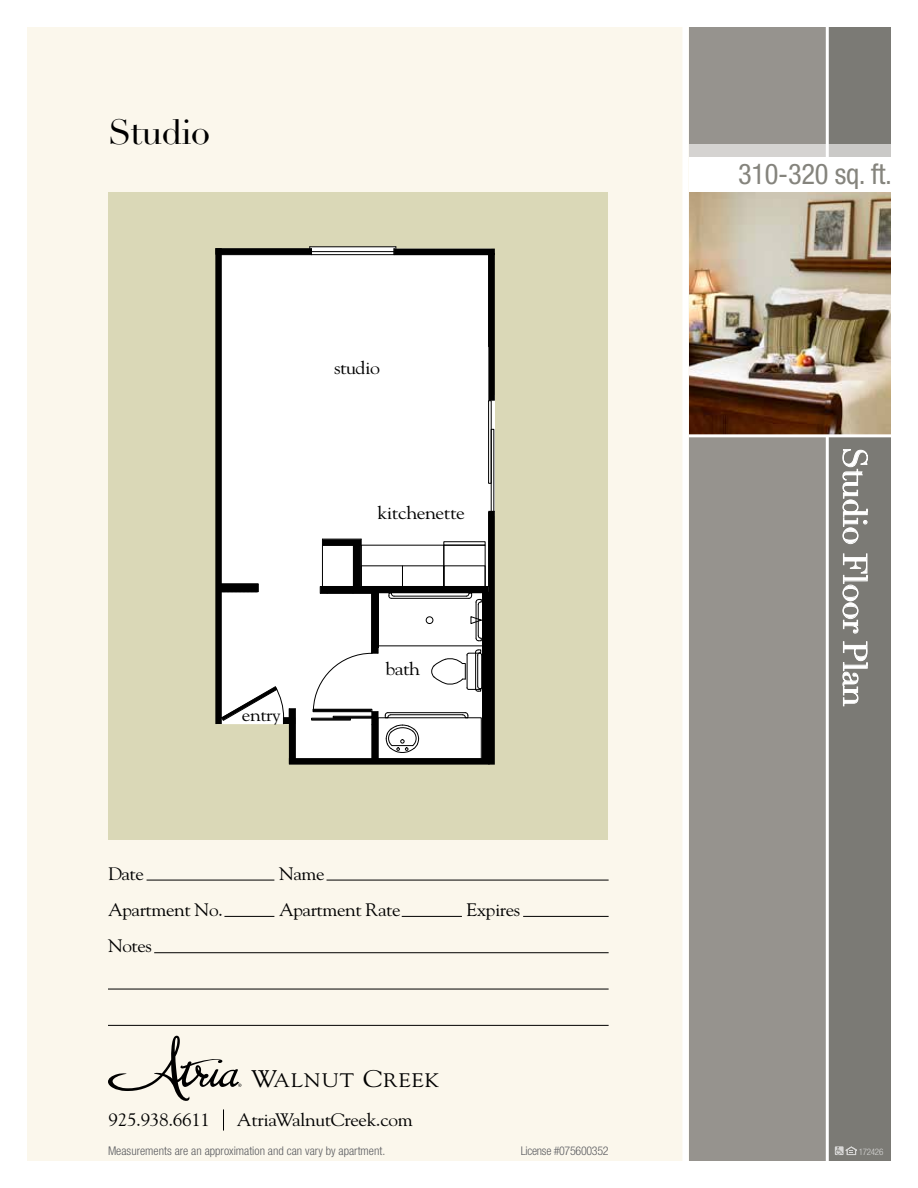
<style>
.page{position:relative;width:918px;height:1188px;background:#fff}
.page>*{position:absolute;margin:0;border:0;box-sizing:border-box;transform-origin:0 0}
.t1{font:34.5px "Didot LT Std";letter-spacing:-.025em;color:#000}
.t2{font:33px "Didot LT Std";letter-spacing:-.025em;color:#fff}
.t3{font:condensed 28.5px "Helvetica Neue LT Std";letter-spacing:-.01em;color:#85847d}
.t4{font:19.5px "Goudy Std";letter-spacing:.05em;color:#000;scale:1.1 1}
.t5{font:18px "Goudy Std";letter-spacing:-.025em;color:#000;scale:1.07 1}
.t6{font:18px "Goudy Std";letter-spacing:-.025em;color:#000;scale:1.1 1}
.t7{font:17.7px "Goudy Std";letter-spacing:-.025em;color:#000;scale:1.1 1}
.t8{font:300 condensed 12px "Helvetica Neue LT Std";color:#5c5d61}
.t9{font:300 condensed 12px "Helvetica Neue LT Std";letter-spacing:-.025em;color:#5c5d61}
.t10{font:300 condensed 9px "Helvetica Neue LT Std";letter-spacing:-.025em;color:#fff}
.s1{font-size:24px}
</style>
<div class="page">
<div style="left:688px;top:192px;width:141px;height:969px;background:#96938e"></div>
<div style="left:688px;top:27px;width:141px;height:130px;background:#96938e"></div>
<div style="left:827px;top:192px;width:64px;height:969px;background:#7b7a75"></div>
<div style="left:827px;top:27px;width:64px;height:130px;background:#7b7a75"></div>
<hr style="left:826px;top:427px;width:3px;height:761px;background:#fff">
<hr style="left:826px;top:0;width:3px;height:158px;background:#fff">
<img style="left:688px;top:192px;width:203px;height:242px">
<hr style="left:685px;top:434px;width:233px;height:3px;background:#fff">
<div style="left:688px;top:145px;width:203px;height:12px;background:#d5d3d1"></div>
<svg style="left:842px;top:449px;width:26px;height:95px"></svg>
<svg style="left:842px;top:553px;width:26px;height:81px"></svg>
<svg style="left:842px;top:641px;width:26px;height:65px"></svg>
<div style="left:27px;top:27px;width:661px;height:1134px;background:#fbf7ec"></div>
<div style="left:109px;top:192px;width:499px;height:648px;background:#dad8b7"></div>
<hr style="left:147px;top:880px;width:127px;height:1px;background:#000">
<hr style="left:327px;top:880px;width:282px;height:1px;background:#000">
<hr style="left:154px;top:952px;width:455px;height:1px;background:#000">
<hr style="left:108px;top:989px;width:501px;height:1px;background:#000">
<hr style="left:224px;top:916px;width:50px;height:1px;background:#000">
<hr style="left:402px;top:916px;width:60px;height:1px;background:#000">
<hr style="left:523px;top:916px;width:86px;height:1px;background:#000">
<hr style="left:108px;top:1025px;width:501px;height:1px;background:#000">
<div style="left:222px;top:247px;width:269px;height:516px;background:#fff"></div>
<svg style="left:487px;top:395px;width:8px;height:121px"></svg>
<hr style="left:295px;top:709px;width:1px;height:50px;background:#000">
<hr style="left:372px;top:586px;width:117px;height:1px;background:#000">
<div style="left:488px;top:400px;width:4px;height:84px;border:1px solid #000"></div>
<hr style="left:311px;top:254px;width:83px;height:1px;background:#000">
<hr style="left:310px;top:246px;width:86px;height:1px;background:#000">
<hr style="left:311px;top:251px;width:83px;height:1px;background:#000">
<div style="left:217px;top:584px;width:42px;height:8px;border:1px solid #000"></div>
<div style="left:443px;top:545px;width:43px;height:42px;border:1px solid #000"></div>
<div style="left:443px;top:541px;width:43px;height:5px;border:1px solid #000"></div>
<div style="left:443px;top:565px;width:43px;height:22px;border:1px solid #000"></div>
<svg style="left:322px;top:538px;width:32px;height:1px"></svg>
<hr style="left:361px;top:539px;width:1px;height:47px;background:#000">
<div style="left:322px;top:545px;width:32px;height:42px;border:1px solid #000"></div>
<svg style="left:313px;top:586px;width:169px;height:167px;background:#efefef"></svg>
<svg style="left:222px;top:592px;width:36px;height:1px"></svg>
<hr style="left:378px;top:645px;width:104px;height:1px;background:#000">
<div style="left:320px;top:587px;width:169px;height:6px;background:#000"></div>
<div style="left:322px;top:539px;width:39px;height:7px;background:#000"></div>
<div style="left:354px;top:542px;width:7px;height:47px;background:#000"></div>
<div style="left:371px;top:590px;width:7px;height:63px;background:#000"></div>
<div style="left:217px;top:584px;width:41px;height:8px;background:#000"></div>
<div style="left:372px;top:712px;width:6px;height:47px;background:#000"></div>
<svg style="left:222px;top:684px;width:73px;height:40px;background:#e4e4e4"></svg>
<div style="left:215px;top:248px;width:7px;height:476px;background:#000"></div>
<div style="left:488px;top:511px;width:7px;height:254px;background:#000"></div>
<div style="left:488px;top:253px;width:7px;height:148px;background:#000"></div>
<div style="left:215px;top:248px;width:96px;height:7px;background:#000"></div>
<div style="left:289px;top:709px;width:6px;height:55px;background:#000"></div>
<div style="left:283px;top:718px;width:12px;height:6px;background:#000"></div>
<div style="left:394px;top:249px;width:101px;height:6px;background:#000"></div>
<div style="left:289px;top:758px;width:200px;height:7px;background:#000"></div>
<hr style="left:313px;top:709px;width:59px;height:3px;background:#000">
<svg style="left:223px;top:1109px;width:1px;height:22px"></svg>
<svg style="left:108px;top:1036px;width:133px;height:65px"></svg>
<svg style="left:835px;top:1146px;width:22px;height:9px"></svg>
<div style="left:682px;top:0;width:6px;height:1188px;background:#fff"></div>
<hr style="left:311px;top:718px;width:40px;height:2px;background:#000">
<hr style="left:333px;top:716px;width:40px;height:2px;background:#000">
<div style="left:482px;top:592px;width:9px;height:171px;background:#000"></div>
<h1 class="t1" style="left:108px;top:111px;width:104px">Studio</h1>
<p class="t6" style="left:334px;top:357px;width:43px">studio</p>
<p class="t6" style="left:378px;top:501px;width:81px">kitchenette</p>
<p class="t7" style="left:242px;top:704px;width:37px">entry</p>
<p class="t6" style="left:385px;top:658px;width:33px">bath</p>
<p class="t5" style="left:108px;top:862px;width:35px">Date</p>
<p class="t5" style="left:279px;top:862px;width:44px">Name</p>
<p class="t5" style="left:108px;top:898px;width:109px">Apartment No.</p>
<p class="t5" style="left:279px;top:898px;width:115px">Apartment Rate</p>
<p class="t5" style="left:467px;top:898px;width:52px">Expires</p>
<p class="t5" style="left:108px;top:934px;width:43px">Notes</p>
<p class="t4" style="left:251px;top:1068px;width:172px"><span class="s1">W</span>ALNUT <span class="s1">C</span>REEK</p>
<p class="t5" style="left:109px;top:1109px;width:97px">925.938.6611</p>
<p class="t5" style="left:237px;top:1109px;width:166px">AtriaWalnutCreek.com</p>
<h3 class="t3" style="left:738px;top:157px;width:155px">310-320 sq. ft.</h3>
<h2 class="t2" style="left:875px;top:447px;width:261px;rotate:90deg">Studio Floor Plan</h2>
<p class="t8" style="left:108px;top:1144px;width:279px">Measurements are an approximation and can vary by apartment.</p>
<p class="t10" style="left:859px;top:1147px;width:26px">172426</p>
<p class="t9" style="left:521px;top:1144px;width:89px">License #075600352</p>
</div>
